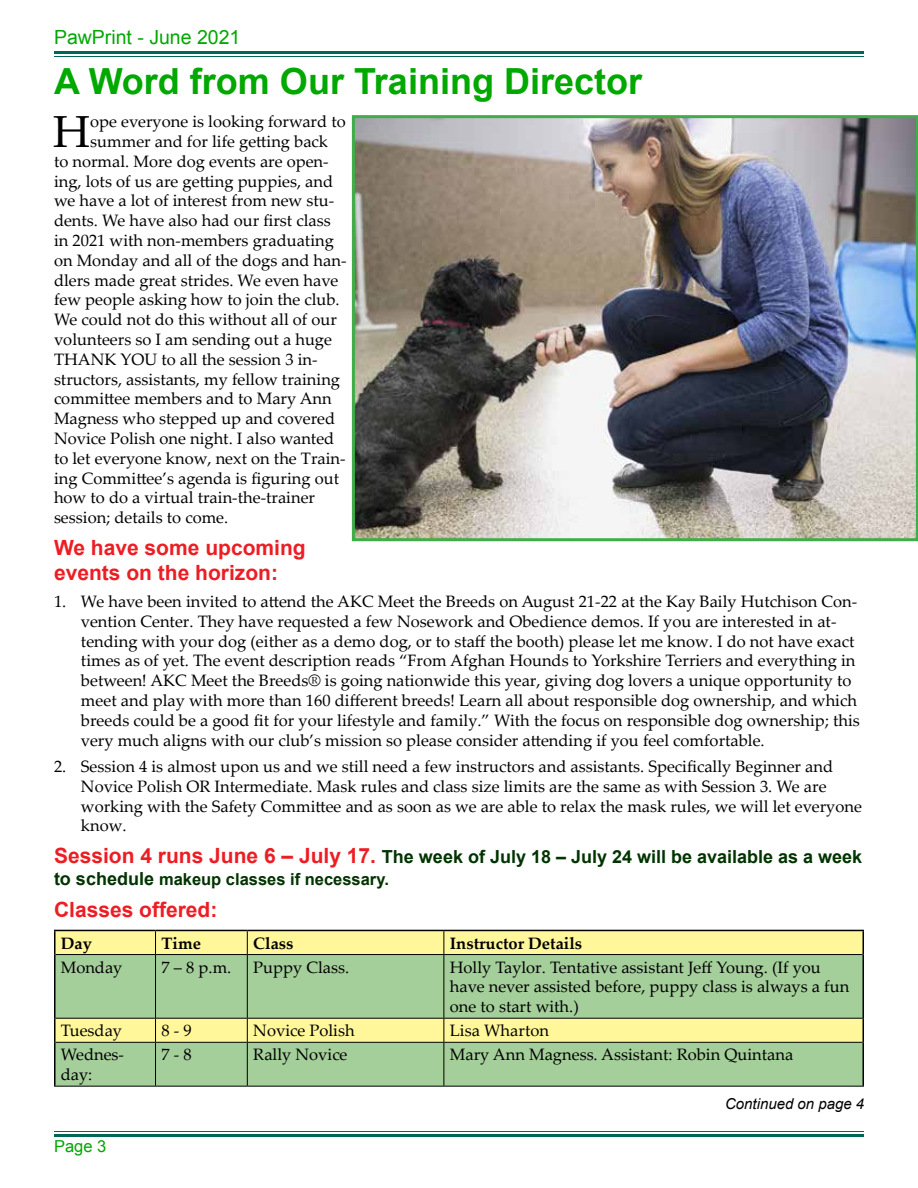
<style>
.page{position:relative;width:918px;height:1188px;background:#fff}
.page>*{position:absolute;margin:0;border:0;box-sizing:border-box;transform-origin:0 0}
.t1{font:45px "Palatino Linotype";color:#000}
.t2{font:700 36px "Arial";color:#00a800}
.t3{font:700 21px/25.2px "Arial";color:#ed1d24}
.t4{font:19.5px "Arial";color:#00a800}
.t5{font:700 18px "Arial";color:#030}
.t6{font:16.5px/19.8px "Palatino Linotype";color:#000}
.t7{font:700 16.5px "Arial";color:#030}
.t8{font:700 16.5px "Palatino Linotype";color:#000}
.t9{font:16.5px "Arial";color:#00a800}
.t10{font:italic 15px "Arial";color:#000}
.s1{font-size:21px;color:#ed1d24}
.s2{font-size:18px}
</style>
<div class="page">
<hr style="left:54px;top:51px;width:810px;height:3px;background:#006658">
<hr style="left:54px;top:56px;width:810px;height:1px;background:#006658">
<hr style="left:54px;top:1131px;width:810px;height:1px;background:#006658">
<hr style="left:54px;top:1134px;width:810px;height:3px;background:#006658">
<div style="left:56px;top:931px;width:806px;height:23px;background:#fff799"></div>
<svg style="left:56px;top:955px;width:806px;height:131px;background:#b2d398"></svg>
<hr style="left:54px;top:930px;width:102px;height:1px;background:#000">
<hr style="left:54px;top:931px;width:2px;height:24px;background:#000">
<hr style="left:156px;top:930px;width:91px;height:1px;background:#000">
<hr style="left:247px;top:930px;width:197px;height:1px;background:#000">
<hr style="left:444px;top:930px;width:420px;height:1px;background:#000">
<hr style="left:862px;top:931px;width:2px;height:24px;background:#000">
<hr style="left:54px;top:955px;width:2px;height:63px;background:#000">
<hr style="left:862px;top:955px;width:2px;height:63px;background:#000">
<hr style="left:54px;top:1018px;width:2px;height:24px;background:#000">
<hr style="left:862px;top:1018px;width:2px;height:24px;background:#000">
<hr style="left:54px;top:1042px;width:2px;height:44px;background:#000">
<hr style="left:862px;top:1042px;width:2px;height:44px;background:#000">
<svg style="left:155px;top:931px;width:1px;height:23px"></svg>
<svg style="left:247px;top:931px;width:1px;height:23px"></svg>
<svg style="left:444px;top:931px;width:1px;height:23px"></svg>
<hr style="left:56px;top:954px;width:100px;height:1px;background:#000">
<hr style="left:156px;top:954px;width:91px;height:1px;background:#000">
<hr style="left:155px;top:955px;width:1px;height:63px;background:#000">
<hr style="left:247px;top:954px;width:197px;height:1px;background:#000">
<hr style="left:247px;top:955px;width:1px;height:63px;background:#000">
<hr style="left:444px;top:954px;width:418px;height:1px;background:#000">
<hr style="left:444px;top:955px;width:1px;height:63px;background:#000">
<hr style="left:56px;top:1018px;width:100px;height:1px;background:#000">
<hr style="left:156px;top:1018px;width:91px;height:1px;background:#000">
<svg style="left:155px;top:1019px;width:1px;height:23px"></svg>
<hr style="left:247px;top:1018px;width:197px;height:1px;background:#000">
<svg style="left:247px;top:1019px;width:1px;height:23px"></svg>
<hr style="left:444px;top:1018px;width:418px;height:1px;background:#000">
<svg style="left:444px;top:1019px;width:1px;height:23px"></svg>
<hr style="left:56px;top:1042px;width:100px;height:1px;background:#000">
<hr style="left:156px;top:1042px;width:91px;height:1px;background:#000">
<hr style="left:155px;top:1043px;width:1px;height:43px;background:#000">
<hr style="left:247px;top:1042px;width:197px;height:1px;background:#000">
<hr style="left:247px;top:1043px;width:1px;height:43px;background:#000">
<hr style="left:444px;top:1042px;width:418px;height:1px;background:#000">
<hr style="left:444px;top:1043px;width:1px;height:43px;background:#000">
<hr style="left:54px;top:1086px;width:102px;height:1px;background:#000">
<hr style="left:156px;top:1086px;width:91px;height:1px;background:#000">
<hr style="left:247px;top:1086px;width:197px;height:1px;background:#000">
<hr style="left:444px;top:1086px;width:420px;height:1px;background:#000">
<img style="left:356px;top:119px;width:558px;height:418px">
<div style="left:352px;top:115px;width:566px;height:426px;border:3px solid #41ad49"></div>
<p class="t4" style="left:54px;top:25px;width:188px">PawPrint - June 2021</p>
<h2 class="t2" style="left:54px;top:57px;width:590px">A Word from Our Training Director</h2>
<h1 class="t1" style="left:53px;top:100px;width:39px">H</h1>
<p class="t6" style="left:90px;top:111px;width:257px">ope everyone is looking forward to</p>
<p class="t6" style="left:90px;top:131px;width:239px">summer and for life getting back</p>
<p class="t6" style="left:54px;top:151px;width:276px">to normal. More dog events are open-</p>
<p class="t6" style="left:54px;top:170px;width:281px">ing, lots of us are getting puppies, and</p>
<p class="t6" style="left:54px;top:190px;width:282px">we have a lot of interest from new stu-</p>
<p class="t6" style="left:54px;top:210px;width:278px">dents. We have also had our first class</p>
<p class="t6" style="left:54px;top:230px;width:281px">in 2021 with non-members graduating</p>
<p class="t6" style="left:54px;top:250px;width:294px">on Monday and all of the dogs and han-</p>
<p class="t6" style="left:54px;top:269px;width:286px">dlers made great strides. We even have</p>
<p class="t6" style="left:54px;top:289px;width:287px">few people asking how to join the club.</p>
<p class="t6" style="left:54px;top:309px;width:285px">We could not do this without all of our</p>
<p class="t6" style="left:54px;top:329px;width:280px">volunteers so I am sending out a huge</p>
<p class="t6" style="left:54px;top:349px;width:265px">THANK YOU to all the session 3 in-</p>
<p class="t6" style="left:54px;top:368px;width:288px">structors, assistants, my fellow training</p>
<p class="t6" style="left:54px;top:388px;width:279px">committee members and to Mary Ann</p>
<p class="t6" style="left:54px;top:408px;width:283px">Magness who stepped up and covered</p>
<p class="t6" style="left:54px;top:428px;width:282px">Novice Polish one night. I also wanted</p>
<p class="t6" style="left:54px;top:448px;width:293px">to let everyone know, next on the Train-</p>
<p class="t6" style="left:54px;top:467px;width:287px">ing Committee’s agenda is figuring out</p>
<p class="t6" style="left:54px;top:487px;width:263px">how to do a virtual train-the-trainer</p>
<p class="t6" style="left:54px;top:507px;width:176px">session; details to come.</p>
<p class="t3" style="left:54px;top:536px;width:253px">We have some upcoming events on the horizon:</p>
<p class="t6" style="left:81px;top:591px;width:780px;text-indent:-27px">1. We have been invited to attend the AKC Meet the Breeds on August 21-22 at the Kay Baily Hutchison Con&shy;vention Center. They have requested a few Nosework and Obedience demos. If you are interested in at&shy;tending with your dog (either as a demo dog, or to staff the booth) please let me know. I do not have exact times as of yet. The event description reads “From Afghan Hounds to Yorkshire Terriers and everything in between! AKC Meet the Breeds® is going nationwide this year, giving dog lovers a unique opportunity to meet and play with more than 160 different breeds! Learn all about responsible dog ownership, and which breeds could be a good fit for your lifestyle and family.” With the focus on responsible dog ownership; this very much aligns with our club’s mission so please consider attending if you feel comfortable.</p>
<p class="t6" style="left:81px;top:756px;width:782px;text-indent:-27px">2. Session 4 is almost upon us and we still need a few instructors and assistants. Specifically Beginner and Novice Polish OR Intermediate. Mask rules and class size limits are the same as with Session 3. We are working with the Safety Committee and as soon as we are able to relax the mask rules, we will let everyone know.</p>
<p class="t5" style="left:54px;top:845px;width:810px"><span class="s1">Session 4 runs June 6 – July 17.</span> The week of July 18 – July 24 will be available as a week</p>
<p class="t7" style="left:54px;top:868px;width:336px"><span class="s2">to schedule</span> makeup classes if necessary.</p>
<p class="t3" style="left:54px;top:898px;width:165px">Classes offered:</p>
<p class="t8" style="left:61px;top:931px;width:33px">Day</p>
<p class="t8" style="left:162px;top:931px;width:41px">Time</p>
<p class="t8" style="left:253px;top:931px;width:42px">Class</p>
<p class="t8" style="left:450px;top:931px;width:134px">Instructor Details</p>
<p class="t6" style="left:61px;top:956px;width:63px">Monday</p>
<p class="t6" style="left:162px;top:956px;width:71px">7 – 8 p.m.</p>
<p class="t6" style="left:253px;top:956px;width:97px">Puppy Class.</p>
<p class="t6" style="left:450px;top:956px;width:401px">Holly Taylor. Tentative assistant Jeff Young. (If you have never assisted before, puppy class is always a fun one to start with.)</p>
<p class="t6" style="left:61px;top:1020px;width:63px">Tuesday</p>
<p class="t6" style="left:162px;top:1020px;width:32px">8 - 9</p>
<p class="t6" style="left:253px;top:1020px;width:103px">Novice Polish</p>
<p class="t6" style="left:450px;top:1020px;width:101px">Lisa Wharton</p>
<p class="t6" style="left:61px;top:1044px;width:65px">Wednes&shy;day:</p>
<p class="t6" style="left:162px;top:1044px;width:32px">7 - 8</p>
<p class="t6" style="left:253px;top:1044px;width:96px">Rally Novice</p>
<p class="t6" style="left:450px;top:1044px;width:345px">Mary Ann Magness. Assistant: Robin Quintana</p>
<p class="t9" style="left:54px;top:1135px;width:54px">Page 3</p>
<p class="t10" style="left:725px;top:1094px;width:141px">Continued on page 4</p>
</div>
